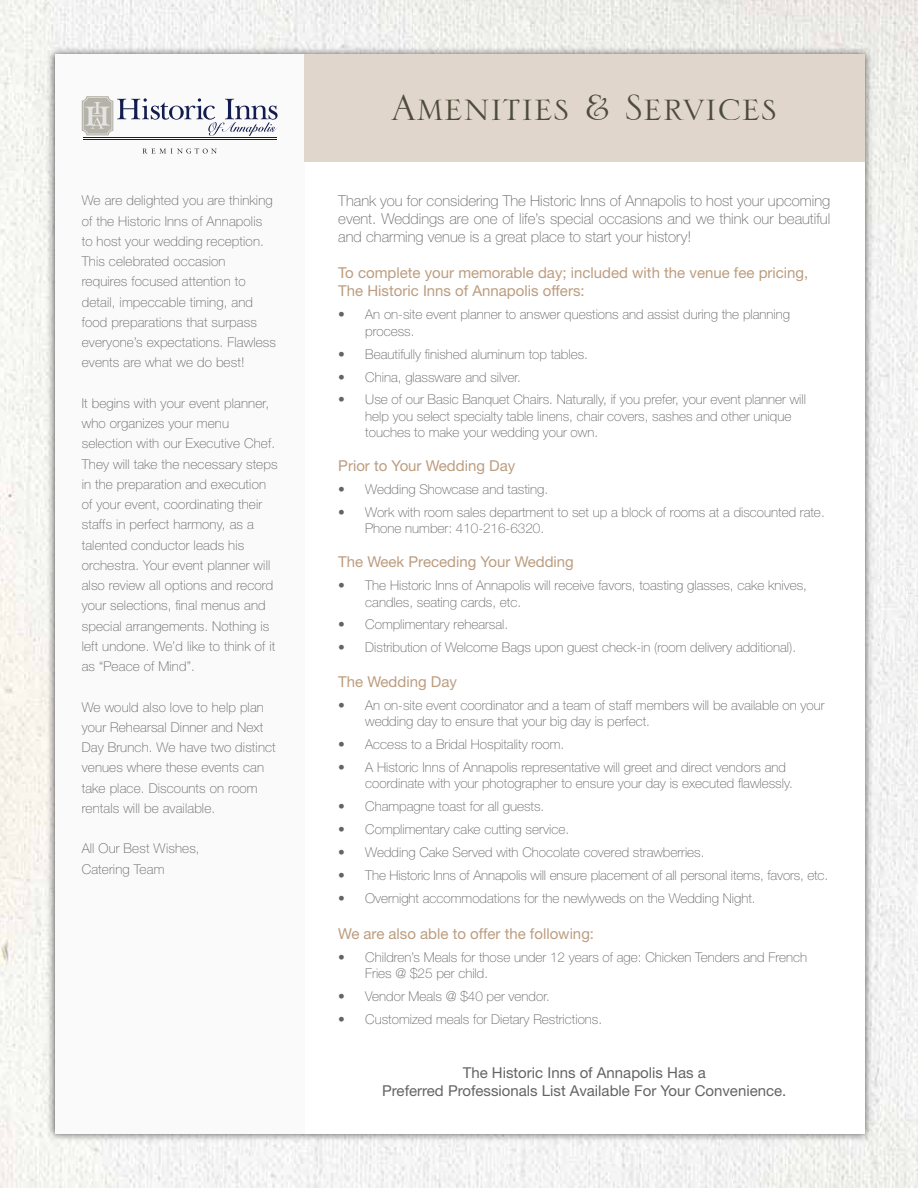
<style>
.page{position:relative;width:918px;height:1188px;background:#fff}
.page>*{position:absolute;margin:0;border:0;box-sizing:border-box;transform-origin:0 0}
.t1{font:48px "Serlio LH";color:#4d4c3a}
.t2{font:15px/18px "Helvetica Neue LT Std";color:#bc9d80}
.t3{font:100 15px/18px "Helvetica Neue LT Std";color:#636466;text-align:justify}
.t4{font:15px/18px "Helvetica Neue LT Std";color:#636466;text-align:center}
.t5{font:100 13.5px/20.2px "Helvetica Neue LT Std";color:#636466}
</style>
<div class="page">
<img style="left:0;top:0;width:918px;height:1188px">
<div style="left:46px;top:46px;width:827px;height:1096px;background:#231f20;opacity:.75"></div>
<div style="left:55px;top:54px;width:810px;height:1080px;background:#fff"></div>
<div style="left:55px;top:54px;width:250px;height:1080px;background:#fbfafa"></div>
<div style="left:82px;top:96px;width:31px;height:39px;background:#b5b3a9;border-radius:5px"></div>
<svg style="left:83px;top:97px;width:195px;height:39px"></svg>
<hr style="left:83px;top:138px;width:193px;height:1px;background:#221f20">
<hr style="left:83px;top:139px;width:193px;height:1px;background:#221f20">
<svg style="left:143px;top:148px;width:74px;height:6px"></svg>
<div style="left:305px;top:54px;width:560px;height:108px;background:#e0d6cc"></div>
<p class="t5" style="left:82px;top:190px;width:196px">We are delighted you are thinking of the Historic Inns of Annapolis to host your wedding reception.<br>This celebrated occasion<br>requires focused attention to detail, impeccable timing, and food preparations that surpass everyone’s expectations. Flawless events are what we do best!</p>
<p class="t5" style="left:82px;top:393px;width:197px">It begins with your event planner, who organizes your menu selection with our Executive Chef.<br>They will take the necessary steps in the preparation and execution of your event, coordinating their staffs in perfect harmony, as a talented conductor leads his orchestra. Your event planner will also review all options and record your selections, final menus and special arrangements. Nothing is left undone. We’d like to think of it as “Peace of Mind”.</p>
<p class="t5" style="left:82px;top:697px;width:196px">We would also love to help plan your Rehearsal Dinner and Next<br>Day Brunch. We have two distinct venues where these events can take place. Discounts on room rentals will be available.</p>
<p class="t5" style="left:82px;top:838px;width:119px">All Our Best Wishes,<br>Catering Team</p>
<h1 class="t1" style="left:392px;top:84px;width:388px">Amenities &amp; Services</h1>
<p class="t3" style="left:338px;top:192px;width:493px">Thank you for considering The Historic Inns of Annapolis to host your upcoming event. Weddings are one of life’s special occasions and we think our beautiful and charming venue is a great place to start your history!</p>
<p class="t2" style="left:338px;top:264px;width:472px">To complete your memorable day; included with the venue fee pricing,<br>The Historic Inns of Annapolis offers:</p>
<p class="t5" style="left:365px;top:306px;width:426px;line-height:16.2px;text-indent:-27px">• An on-site event planner to answer questions and assist during the planning process.</p>
<p class="t5" style="left:338px;top:344px;width:251px">• Beautifully finished aluminum top tables.</p>
<p class="t5" style="left:338px;top:367px;width:184px">• China, glassware and silver.</p>
<p class="t5" style="left:365px;top:392px;width:442px;line-height:16.2px;text-indent:-27px">• Use of our Basic Banquet Chairs. Naturally, if you prefer, your event planner will help you select specialty table linens, chair covers, sashes and other unique touches to make your wedding your own.</p>
<p class="t2" style="left:338px;top:457px;width:178px">Prior to Your Wedding Day</p>
<p class="t5" style="left:338px;top:479px;width:211px">• Wedding Showcase and tasting.</p>
<p class="t5" style="left:365px;top:504px;width:461px;line-height:16.2px;text-indent:-27px">• Work with room sales department to set up a block of rooms at a discounted rate.<br>Phone number: 410-216-6320.</p>
<p class="t2" style="left:338px;top:553px;width:237px">The Week Preceding Your Wedding</p>
<p class="t5" style="left:365px;top:577px;width:443px;line-height:16.2px;text-indent:-27px">• The Historic Inns of Annapolis will receive favors, toasting glasses, cake knives, candles, seating cards, etc.</p>
<p class="t5" style="left:338px;top:615px;width:171px">• Complimentary rehearsal.</p>
<p class="t5" style="left:338px;top:637px;width:459px">• Distribution of Welcome Bags upon guest check-in (room delivery additional).</p>
<p class="t2" style="left:338px;top:672px;width:120px">The Wedding Day</p>
<p class="t5" style="left:365px;top:697px;width:461px;line-height:16.2px;text-indent:-27px">• An on-site event coordinator and a team of staff members will be available on your wedding day to ensure that your big day is perfect.</p>
<p class="t5" style="left:338px;top:734px;width:227px">• Access to a Bridal Hospitality room.</p>
<p class="t5" style="left:365px;top:759px;width:429px;line-height:16.2px;text-indent:-27px">• A Historic Inns of Annapolis representative will greet and direct vendors and coordinate with your photographer to ensure your day is executed flawlessly.</p>
<p class="t5" style="left:338px;top:796px;width:208px">• Champagne toast for all guests.</p>
<p class="t5" style="left:338px;top:819px;width:232px">• Complimentary cake cutting service.</p>
<p class="t5" style="left:338px;top:842px;width:368px">• Wedding Cake Served with Chocolate covered strawberries.</p>
<p class="t5" style="left:338px;top:865px;width:491px">• The Historic Inns of Annapolis will ensure placement of all personal items, favors, etc.</p>
<p class="t5" style="left:338px;top:888px;width:419px">• Overnight accommodations for the newlyweds on the Wedding Night.</p>
<p class="t2" style="left:338px;top:924px;width:257px">We are also able to offer the following:</p>
<p class="t5" style="left:365px;top:949px;width:443px;line-height:16.2px;text-indent:-27px">• Children’s Meals for those under 12 years of age: Chicken Tenders and French<br>Fries @ $25 per child.</p>
<p class="t5" style="left:338px;top:986px;width:213px">• Vendor Meals @ $40 per vendor.</p>
<p class="t5" style="left:338px;top:1009px;width:265px">• Customized meals for Dietary Restrictions.</p>
<p class="t4" style="left:382px;top:1063px;width:406px">The Historic Inns of Annapolis Has a<br>Preferred Professionals List Available For Your Convenience.</p>
</div>
